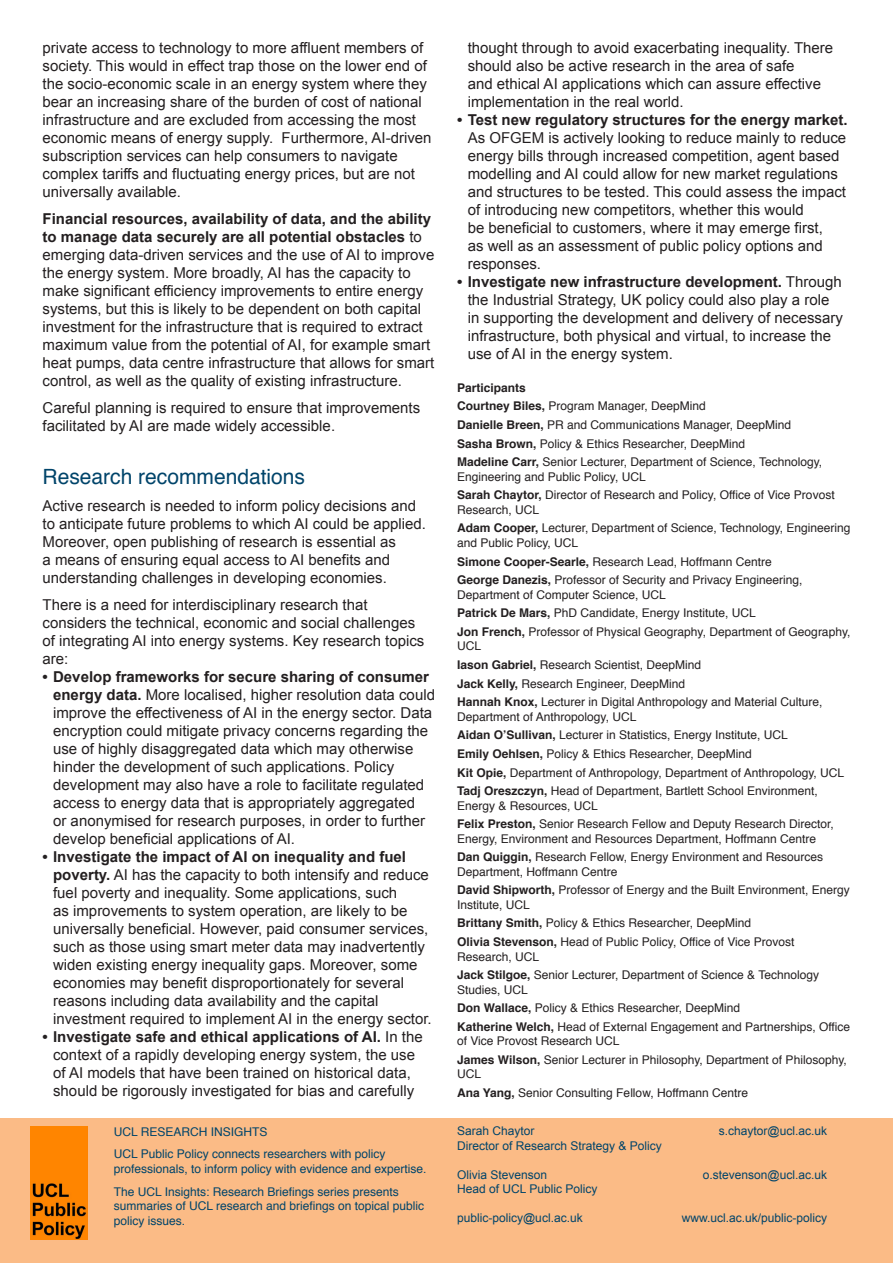
<style>
.page{position:relative;width:893px;height:1263px;background:#fff}
.page>*{position:absolute;margin:0;border:0;box-sizing:border-box;transform-origin:0 0}
.Body_text{font:21px "Helvetica";color:#00446a}
.Body_text-2{font:15px/18px "Arial";color:#231f20}
.Body_text-3{font:12px/14.4px "Helvetica";color:#231f20}
.Header___Subhead{font:12px/14.4px "Helvetica";color:#00446a}
.Box___Text{font:12px "Arial";color:#00446a}
.Body_text-4{font:700 12px "Helvetica";color:#231f20}
.s1{font-weight:700}
</style>
<div class="page">
<div style="left:0;top:1118px;width:893px;height:145px;background:#fbbb86"></div>
<img style="left:31px;top:1126px;width:56px;height:114px">
<p class="Body_text-2" style="left:43px;top:39px;width:391px">private access to technology to more affluent members of society. This would in effect trap those on the lower end of the socio-economic scale in an energy system where they bear an increasing share of the burden of cost of national infrastructure and are excluded from accessing the most economic means of energy supply. Furthermore, AI-driven subscription services can help consumers to navigate complex tariffs and fluctuating energy prices, but are not universally available.</p>
<p class="Body_text-2" style="left:43px;top:210px;width:393px"><span class="s1">Financial resources, availability of data, and the ability to manage data securely are all potential obstacles</span> to emerging data-driven services and the use of AI to improve the energy system. More broadly, AI has the capacity to make significant efficiency improvements to entire energy systems, but this is likely to be dependent on both capital investment for the infrastructure that is required to extract maximum value from the potential of AI, for example smart heat pumps, data centre infrastructure that allows for smart control, as well as the quality of existing infrastructure.</p>
<p class="Body_text-2" style="left:43px;top:399px;width:379px">Careful planning is required to ensure that improvements facilitated by AI are made widely accessible.</p>
<p class="Body_text" style="left:43px;top:460px;width:264px">Research recommendations</p>
<p class="Body_text-2" style="left:43px;top:497px;width:385px">Active research is needed to inform policy decisions and to anticipate future problems to which AI could be applied.<br>Moreover, open publishing of research is essential as<br>a means of ensuring equal access to AI benefits and understanding challenges in developing economies.</p>
<p class="Body_text-2" style="left:43px;top:596px;width:383px">There is a need for interdisciplinary research that considers the technical, economic and social challenges of integrating AI into energy systems. Key research topics are:</p>
<p class="Body_text-2" style="left:53px;top:668px;width:383px;text-indent:-11px"><span class="s1">• Develop frameworks for secure sharing of consumer energy data.</span> More localised, higher resolution data could improve the effectiveness of AI in the energy sector. Data encryption could mitigate privacy concerns regarding the use of highly disaggregated data which may otherwise hinder the development of such applications. Policy development may also have a role to facilitate regulated access to energy data that is appropriately aggregated<br>or anonymised for research purposes, in order to further develop beneficial applications of AI.</p>
<p class="Body_text-2" style="left:53px;top:848px;width:380px;text-indent:-11px"><span class="s1">• Investigate the impact of AI on inequality and fuel poverty.</span> AI has the capacity to both intensify and reduce fuel poverty and inequality. Some applications, such<br>as improvements to system operation, are likely to be universally beneficial. However, paid consumer services, such as those using smart meter data may inadvertently widen existing energy inequality gaps. Moreover, some economies may benefit disproportionately for several reasons including data availability and the capital investment required to implement AI in the energy sector.</p>
<p class="Body_text-2" style="left:43px;top:1028px;width:382px;text-align:center"><span class="s1">• Investigate safe and ethical applications of AI.</span> In the context of a rapidly developing energy system, the use<br>of AI models that have been trained on historical data, should be rigorously investigated for bias and carefully</p>
<p class="Header___Subhead" style="left:114px;top:1124px;width:155px">UCL RESEARCH INSIGHTS</p>
<p class="Header___Subhead" style="left:114px;top:1147px;width:314px">UCL Public Policy connects researchers with policy professionals, to inform policy with evidence and expertise.</p>
<p class="Header___Subhead" style="left:114px;top:1185px;width:312px">The UCL Insights: Research Briefings series presents summaries of UCL research and briefings on topical public policy issues.</p>
<p class="Body_text-2" style="left:468px;top:39px;width:367px">thought through to avoid exacerbating inequality. There should also be active research in the area of safe<br>and ethical AI applications which can assure effective implementation in the real world.</p>
<p class="Body_text-2" style="left:468px;top:111px;width:381px;text-indent:-11px"><span class="s1">• Test new regulatory structures for the energy market.<br></span>As OFGEM is actively looking to reduce mainly to reduce energy bills through increased competition, agent based modelling and AI could allow for new market regulations and structures to be tested. This could assess the impact of introducing new competitors, whether this would<br>be beneficial to customers, where it may emerge first,<br>as well as an assessment of public policy options and responses.</p>
<p class="Body_text-2" style="left:468px;top:273px;width:377px;text-indent:-11px"><span class="s1">• Investigate new infrastructure development.</span> Through the Industrial Strategy, UK policy could also play a role in supporting the development and delivery of necessary infrastructure, both physical and virtual, to increase the use of AI in the energy system.</p>
<p class="Body_text-4" style="left:457px;top:378px;width:70px">Participants</p>
<p class="Body_text-3" style="left:457px;top:399px;width:250px"><span class="s1">Courtney Biles,</span> Program Manager, DeepMind</p>
<p class="Body_text-3" style="left:457px;top:418px;width:336px"><span class="s1">Danielle Breen,</span> PR and Communications Manager, DeepMind</p>
<p class="Body_text-3" style="left:457px;top:437px;width:290px"><span class="s1">Sasha Brown,</span> Policy &amp; Ethics Researcher, DeepMind</p>
<p class="Body_text-3" style="left:457px;top:455px;width:367px"><span class="s1">Madeline Carr,</span> Senior Lecturer, Department of Science, Technology,<br>Engineering and Public Policy, UCL</p>
<p class="Body_text-3" style="left:457px;top:488px;width:379px"><span class="s1">Sarah Chaytor,</span> Director of Research and Policy, Office of Vice Provost<br>Research, UCL</p>
<p class="Body_text-3" style="left:457px;top:521px;width:395px"><span class="s1">Adam Cooper,</span> Lecturer, Department of Science, Technology, Engineering and Public Policy, UCL</p>
<p class="Body_text-3" style="left:457px;top:554px;width:316px"><span class="s1">Simone Cooper-Searle,</span> Research Lead, Hoffmann Centre</p>
<p class="Body_text-3" style="left:457px;top:573px;width:347px"><span class="s1">George Danezis,</span> Professor of Security and Privacy Engineering,<br>Department of Computer Science, UCL</p>
<p class="Body_text-3" style="left:457px;top:606px;width:300px"><span class="s1">Patrick De Mars,</span> PhD Candidate, Energy Institute, UCL</p>
<p class="Body_text-3" style="left:457px;top:625px;width:395px"><span class="s1">Jon French,</span> Professor of Physical Geography, Department of Geography,<br>UCL</p>
<p class="Body_text-3" style="left:457px;top:658px;width:246px"><span class="s1">Iason Gabriel,</span> Research Scientist, DeepMind</p>
<p class="Body_text-3" style="left:457px;top:676px;width:229px"><span class="s1">Jack Kelly,</span> Research Engineer, DeepMind</p>
<p class="Body_text-3" style="left:457px;top:695px;width:367px"><span class="s1">Hannah Knox,</span> Lecturer in Digital Anthropology and Material Culture,<br>Department of Anthropology, UCL</p>
<p class="Body_text-3" style="left:457px;top:728px;width:332px"><span class="s1">Aidan O’Sullivan,</span> Lecturer in Statistics, Energy Institute, UCL</p>
<p class="Body_text-3" style="left:457px;top:747px;width:296px"><span class="s1">Emily Oehlsen,</span> Policy &amp; Ethics Researcher, DeepMind</p>
<p class="Body_text-3" style="left:457px;top:765px;width:389px"><span class="s1">Kit Opie,</span> Department of Anthropology, Department of Anthropology, UCL</p>
<p class="Body_text-3" style="left:457px;top:784px;width:362px"><span class="s1">Tadj Oreszczyn,</span> Head of Department, Bartlett School Environment,<br>Energy &amp; Resources, UCL</p>
<p class="Body_text-3" style="left:457px;top:817px;width:378px"><span class="s1">Felix Preston,</span> Senior Research Fellow and Deputy Research Director,<br>Energy, Environment and Resources Department, Hoffmann Centre</p>
<p class="Body_text-3" style="left:457px;top:850px;width:368px"><span class="s1">Dan Quiggin,</span> Research Fellow, Energy Environment and Resources<br>Department, Hoffmann Centre</p>
<p class="Body_text-3" style="left:457px;top:883px;width:394px"><span class="s1">David Shipworth,</span> Professor of Energy and the Built Environment, Energy<br>Institute, UCL</p>
<p class="Body_text-3" style="left:457px;top:916px;width:296px"><span class="s1">Brittany Smith,</span> Policy &amp; Ethics Researcher, DeepMind</p>
<p class="Body_text-3" style="left:457px;top:935px;width:339px"><span class="s1">Olivia Stevenson,</span> Head of Public Policy, Office of Vice Provost<br>Research, UCL</p>
<p class="Body_text-3" style="left:457px;top:968px;width:363px"><span class="s1">Jack Stilgoe,</span> Senior Lecturer, Department of Science &amp; Technology<br>Studies, UCL</p>
<p class="Body_text-3" style="left:457px;top:1001px;width:284px"><span class="s1">Don Wallace,</span> Policy &amp; Ethics Researcher, DeepMind</p>
<p class="Body_text-3" style="left:457px;top:1020px;width:395px"><span class="s1">Katherine Welch,</span> Head of External Engagement and Partnerships, Office of Vice Provost Research UCL</p>
<p class="Body_text-3" style="left:457px;top:1053px;width:391px"><span class="s1">James Wilson,</span> Senior Lecturer in Philosophy, Department of Philosophy,<br>UCL</p>
<p class="Body_text-3" style="left:457px;top:1086px;width:293px"><span class="s1">Ana Yang,</span> Senior Consulting Fellow, Hoffmann Centre</p>
<p class="Box___Text" style="left:457px;top:1123px;width:79px">Sarah Chaytor</p>
<p class="Box___Text" style="left:719px;top:1123px;width:110px">s.chaytor@ucl.ac.uk</p>
<p class="Box___Text" style="left:457px;top:1137px;width:206px">Director of Research Strategy &amp; Policy</p>
<p class="Box___Text" style="left:457px;top:1166px;width:92px">Olivia Stevenson</p>
<p class="Box___Text" style="left:703px;top:1166px;width:126px">o.stevenson@ucl.ac.uk</p>
<p class="Box___Text" style="left:457px;top:1181px;width:142px">Head of UCL Public Policy</p>
<p class="Box___Text" style="left:457px;top:1209px;width:127px">public-policy@ucl.ac.uk</p>
<p class="Box___Text" style="left:682px;top:1209px;width:147px">www.ucl.ac.uk/public-policy</p>
</div>
